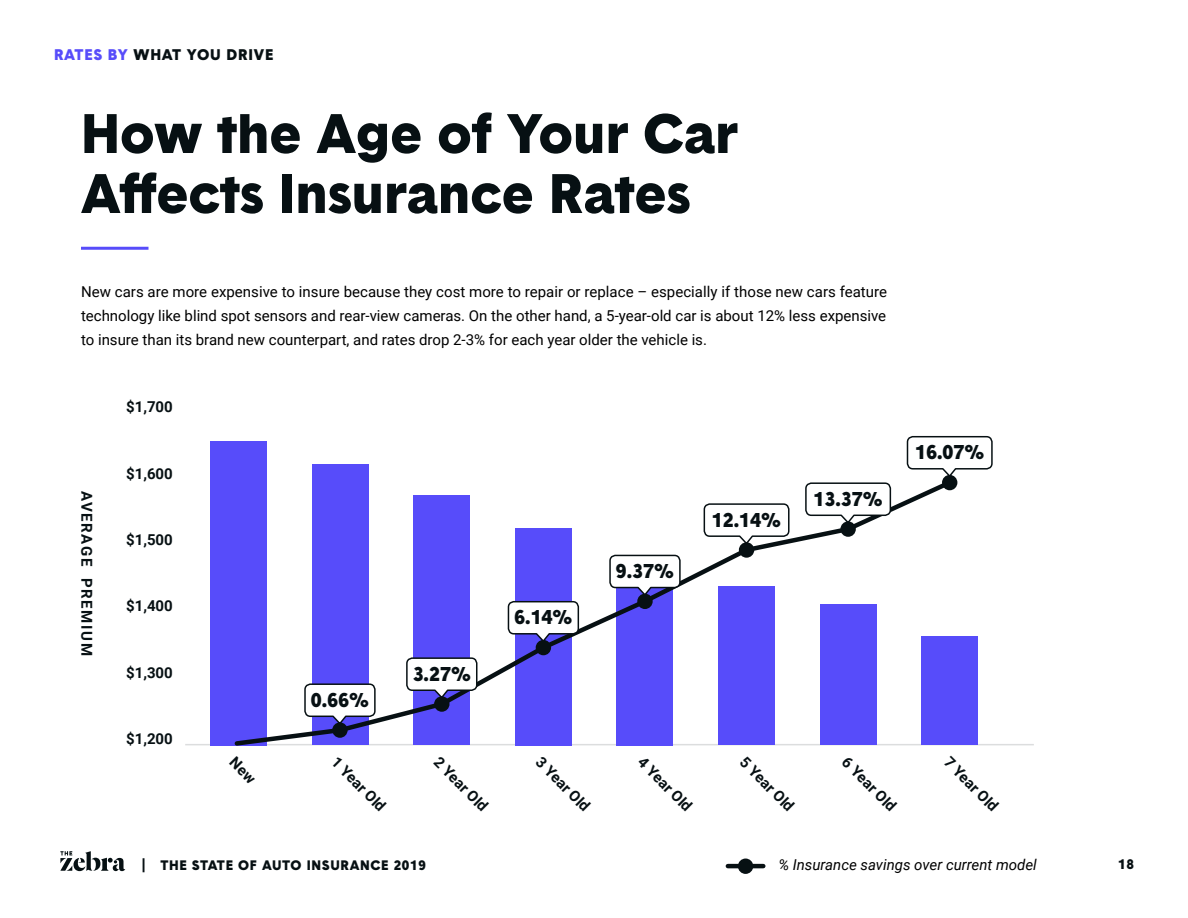
<style>
.page{position:relative;width:1188px;height:918px;background:#fff}
.page>*{position:absolute;margin:0;border:0;box-sizing:border-box;transform-origin:0 0}
.t1{font:900 54px/60px "Basetica";color:#071013}
.t2{font:900 19.5px "Basetica";color:#071013}
.t3{font:15px/24px "Roboto";color:#000;text-align:justify}
.t4{font:700 15px "Roboto";letter-spacing:.035em;color:#071013}
.t5{font:italic 15px "Roboto";color:#000}
.t6{font:900 15px "Basetica";letter-spacing:.05em;color:#071013}
.t7{font:700 15px "Roboto";letter-spacing:.11em;color:#071013}
.t8{font:900 13.5px "Basetica";color:#071013}
.t9{font:900 13.35px "Basetica";letter-spacing:.05em;color:#071013}
.s1{color:#574cfa}
</style>
<div class="page">
<hr style="left:185px;top:744px;width:849px;height:1px;background:#dcddde">
<div style="left:312px;top:464px;width:57px;height:281px;background:#574cfa"></div>
<hr style="left:81px;top:247px;width:67px;height:3px;background:#574cfa">
<div style="left:921px;top:637px;width:57px;height:108px;background:#574cfa"></div>
<hr style="left:728px;top:864px;width:35px;height:4px;background:#071013">
<div style="left:210px;top:441px;width:57px;height:304px;background:#574cfa"></div>
<div style="left:942px;top:475px;width:15px;height:15px;background:#071013;border-radius:50%"></div>
<svg style="left:232px;top:478px;width:724px;height:268px"></svg>
<svg style="left:906px;top:435px;width:87px;height:43px"></svg>
<svg style="left:405px;top:657px;width:73px;height:43px"></svg>
<svg style="left:507px;top:600px;width:73px;height:43px"></svg>
<svg style="left:609px;top:554px;width:72px;height:43px"></svg>
<svg style="left:703px;top:503px;width:87px;height:43px"></svg>
<svg style="left:804px;top:482px;width:88px;height:43px"></svg>
<div style="left:738px;top:859px;width:15px;height:15px;background:#071013;border-radius:50%"></div>
<svg style="left:60px;top:851px;width:65px;height:20px"></svg>
<p class="t6" style="left:54px;top:44px;width:221px"><span class="s1">RATES BY</span> WHAT YOU DRIVE</p>
<h1 class="t1" style="left:81px;top:102px;width:658px">How the Age of Your Car<br>Affects Insurance Rates</h1>
<p class="t3" style="left:81px;top:279px;width:808px">New cars are more expensive to insure because they cost more to repair or replace – especially if those new cars feature technology like blind spot sensors and rear-view cameras. On the other hand, a 5-year-old car is about 12% less expensive to insure than its brand new counterpart, and rates drop 2-3% for each year older the vehicle is.</p>
<p class="t7" style="left:97px;top:491px;width:167px;rotate:90deg">AVERAGE PREMIUM</p>
<p class="t4" style="left:126px;top:396px;width:48px">$1,700</p>
<p class="t4" style="left:126px;top:463px;width:48px">$1,600</p>
<p class="t4" style="left:126px;top:529px;width:48px">$1,500</p>
<p class="t4" style="left:126px;top:595px;width:48px">$1,400</p>
<p class="t4" style="left:126px;top:662px;width:48px">$1,300</p>
<p class="t4" style="left:126px;top:728px;width:48px">$1,200</p>
<h2 class="t2" style="left:311px;top:686px;width:60px">0.66%</h2>
<h2 class="t2" style="left:413px;top:660px;width:60px">3.27%</h2>
<h2 class="t2" style="left:514px;top:603px;width:60px">6.14%</h2>
<h2 class="t2" style="left:616px;top:557px;width:60px">9.37%</h2>
<h2 class="t2" style="left:712px;top:506px;width:71px">12.14%</h2>
<h2 class="t2" style="left:814px;top:485px;width:71px">13.37%</h2>
<h2 class="t2" style="left:915px;top:438px;width:71px">16.07%</h2>
<p class="t4" style="left:342px;top:752px;width:71px;rotate:45deg">1 Year Old</p>
<p class="t4" style="left:444px;top:752px;width:71px;rotate:45deg">2 Year Old</p>
<p class="t4" style="left:546px;top:752px;width:71px;rotate:45deg">3 Year Old</p>
<p class="t4" style="left:648px;top:752px;width:71px;rotate:45deg">4 Year Old</p>
<p class="t4" style="left:750px;top:752px;width:71px;rotate:45deg">5 Year Old</p>
<p class="t4" style="left:852px;top:752px;width:71px;rotate:45deg">6 Year Old</p>
<p class="t4" style="left:954px;top:752px;width:71px;rotate:45deg">7 Year Old</p>
<p class="t9" style="left:142px;top:855px;width:286px">| THE STATE OF AUTO INSURANCE 2019</p>
<p class="t8" style="left:1118px;top:855px;width:17px">18</p>
<p class="t5" style="left:778px;top:854px;width:260px">% Insurance savings over current model</p>
</div>
